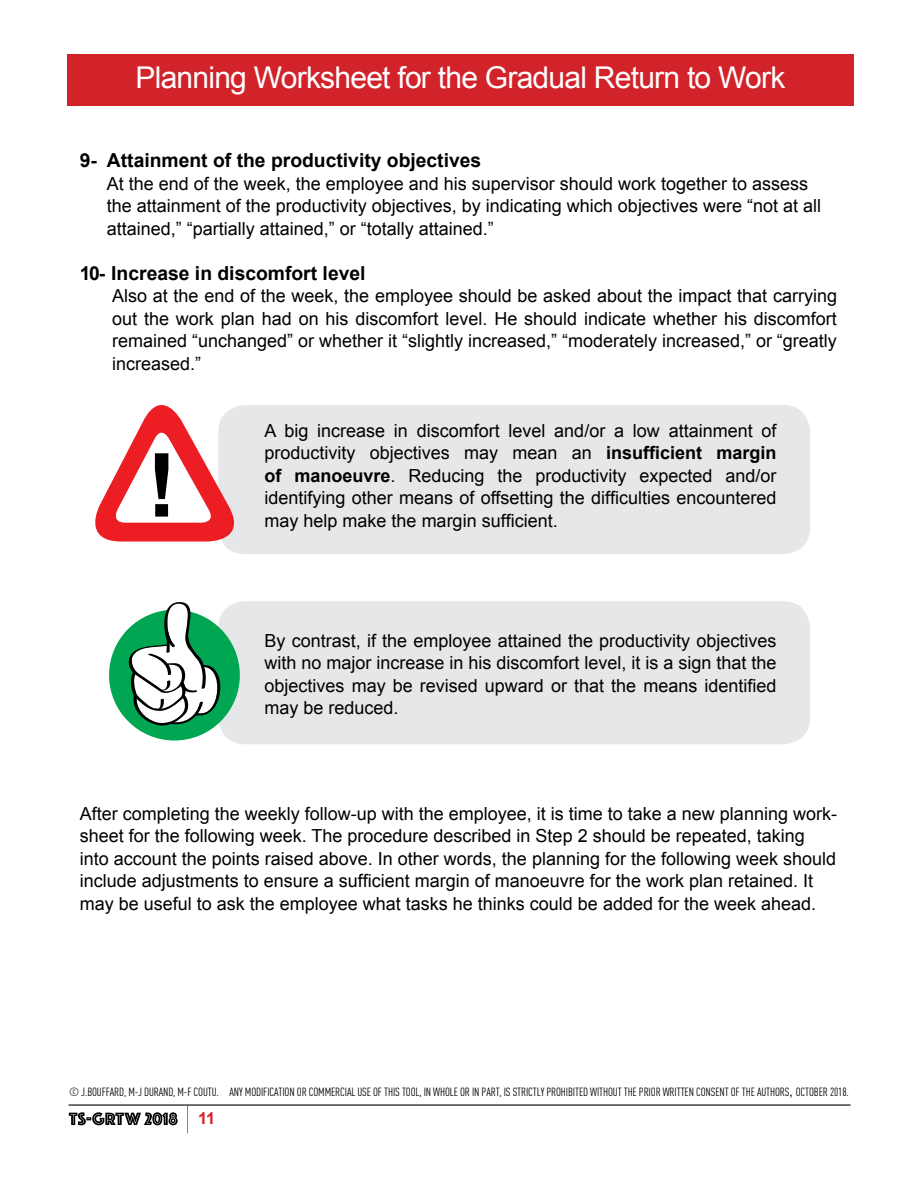
<style>
.page{position:relative;width:918px;height:1188px;background:#fff}
.page>*{position:absolute;margin:0;border:0;box-sizing:border-box;transform-origin:0 0}
.t1{font:700 88.2px "Helvetica";color:#000}
.t2{font:30px "Arial";letter-spacing:-.035em;color:#fff}
.t3{font:700 19.35px "Arial";color:#000}
.t4{font:18px/22.5px "Arial";color:#000;text-align:justify}
.t5{font:700 16.5px "Arial";color:#d2232a}
.t6{font:11.7px "DIN Cond";letter-spacing:-.01em;color:#000}
.s1{font-weight:700}
.s2{font-family:"Helvetica Neue"}
</style>
<div class="page">
<svg style="left:187px;top:1106px;width:1px;height:27px"></svg>
<hr style="left:69px;top:1104px;width:782px;height:2px;background:#000">
<svg style="left:69px;top:1112px;width:109px;height:13px"></svg>
<div style="left:67px;top:54px;width:787px;height:52px;background:#d2232a"></div>
<div style="left:218px;top:601px;width:592px;height:143px;background:#e6e7e8;border-radius:27px"></div>
<div style="left:109px;top:610px;width:131px;height:130px;background:#00a651;border-radius:50%"></div>
<svg style="left:128px;top:602px;width:101px;height:125px"></svg>
<div style="left:218px;top:405px;width:592px;height:149px;background:#e6e7e8;border-radius:27px"></div>
<svg style="left:95px;top:405px;width:146px;height:137px"></svg>
<h2 class="t2" style="left:135px;top:58px;width:651px">Planning Worksheet for the Gradual Return to Work</h2>
<p class="t3" style="left:80px;top:148px;width:403px">9- Attainment of the productivity objectives</p>
<p class="t4" style="left:107px;top:173px;width:716px;text-align:left">At the end of the week, the employee and his supervisor should work together to assess the attainment of the productivity objectives, by indicating which objectives were “not at all attained,” “partially attained,” or “totally attained.”</p>
<p class="t3" style="left:80px;top:260px;width:287px">10- Increase in discomfort level</p>
<p class="t4" style="left:112px;top:285px;width:726px">Also at the end of the week, the employee should be asked about the impact that carrying out the work plan had on his discomfort level. He should indicate whether his discomfort remained “unchanged” or whether it “slightly increased,” “moderately increased,” or “greatly increased.”</p>
<h1 class="t1" style="left:145px;top:414px;width:31px">!</h1>
<p class="t4" style="left:265px;top:419px;width:514px">A big increase in discomfort level and/or a low attainment of productivity objectives may mean an <span class="s1">insufficient margin of manoeuvre</span>. Reducing the productivity expected and/or identifying other means of offsetting the difficulties encountered</p>
<p class="t4" style="left:265px;top:509px;width:295px">may help make the margin sufficient.</p>
<p class="t4" style="left:265px;top:629px;width:513px">By contrast, if the employee attained the productivity objectives with no major increase in his discomfort level, it is a sign that the objectives may be revised upward or that the means identified may be reduced.</p>
<p class="t4" style="left:80px;top:802px;width:759px;text-align:left">After completing the weekly follow-up with the employee, it is time to take a new planning work&shy;sheet for the following week. The procedure described in Step 2 should be repeated, taking into account the points raised above. I n other words, the planning for the following week should include adjustments to ensure a sufficient margin of manoeuvre for the work plan retained. It may be useful to ask the employee what tasks he thinks could be added for the week ahead.</p>
<p class="t6" style="left:69px;top:1085px;width:246px">© J.BOUFFARD, M-J DURAND, M-F COUTU. ANY MODIFICATION OR COMM</p>
<p class="t6" style="left:331px;top:1085px;width:519px">ERCIAL USE OF THIS TOOL, IN WHOLE OR IN PART, IS STRICTLY PROHIBITED WITHOUT THE PRIOR WRITTEN CONSENT OF THE AUTHORS<span class="s2">,</span> OCTOBER 2018.</p>
<p class="t5" style="left:198px;top:1107px;width:19px">11</p>
</div>
